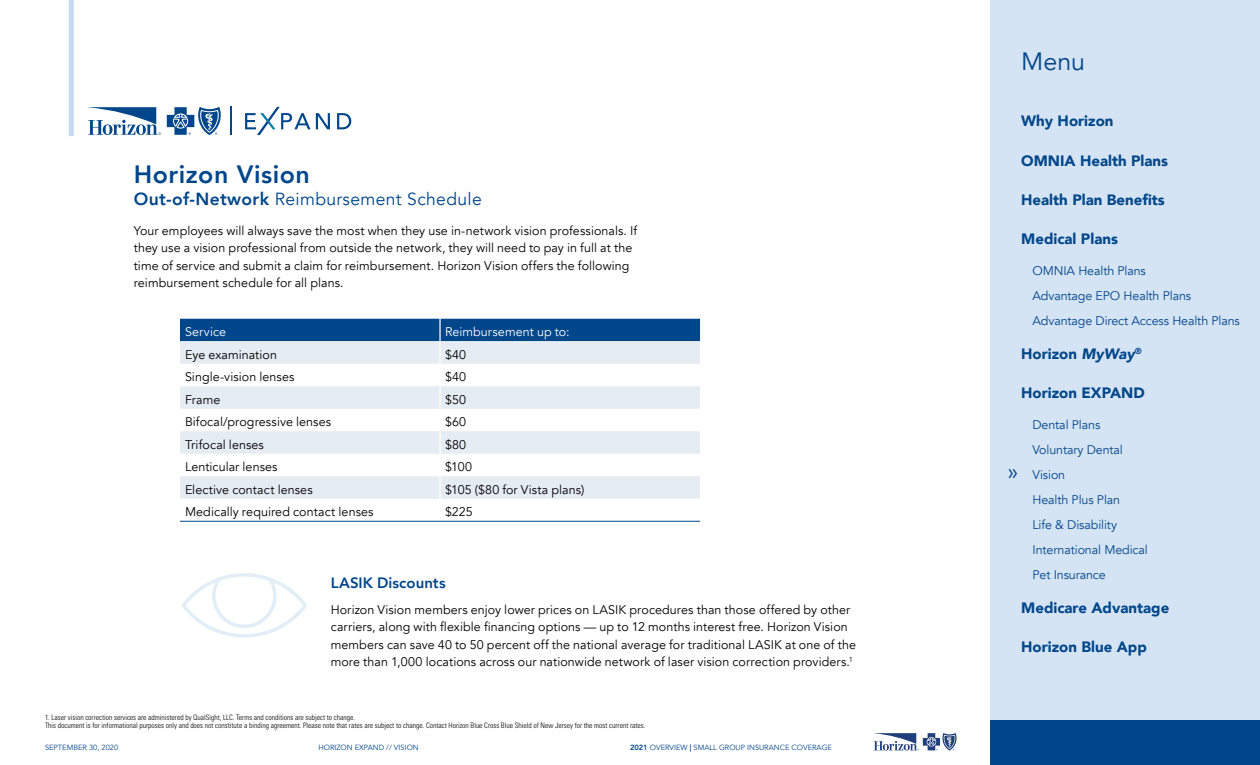
<style>
.page{position:relative;width:1260px;height:765px;background:#fff}
.page>*{position:absolute;margin:0;border:0;box-sizing:border-box;transform-origin:0 0}
.H2_Product_Page_Titl{font:800 25px "Avenir";letter-spacing:.02em;color:#00468b}
.t1{font:25px "Avenir";color:#00468b}
.t2{font:22.5px "Avenir";color:#00468b}
.H2_Product_Page_Titl-2{font:17.5px "Avenir";letter-spacing:.02em;color:#00468b}
.t3{font:900 15px "Avenir";color:#00468b}
.P_Basic_Paragraph_te{font:800 15px "Avenir";letter-spacing:.005em;color:#00468b}
.P_Basic_Paragraph_te-2{font:12.5px/17.5px "Avenir";letter-spacing:.005em;color:#000}
.t4{font:12.5px/25px "Avenir";letter-spacing:-.01em;color:#00468b}
.P_Basic_Paragraph_te-3{font:12.5px "Avenir";letter-spacing:.005em;color:#fff}
.Footnotes{font:300 condensed 7.5px "Univers";color:#000}
.t5{font:7.5px "Avenir";color:#00468b}
.s1{font-weight:800}
.s2{font-style:italic}
</style>
<div class="page">
<div style="left:990px;top:0;width:270px;height:765px;background:#d5e4f4"></div>
<div style="left:990px;top:720px;width:270px;height:45px;background:#00468b"></div>
<svg style="left:874px;top:733px;width:83px;height:18px"></svg>
<div style="left:180px;top:319px;width:520px;height:22px;background:#00468b"></div>
<svg style="left:180px;top:341px;width:520px;height:158px;fill:#e6ecf4"></svg>
<hr style="left:439px;top:319px;width:2px;height:22px;background:#fff">
<hr style="left:439px;top:341px;width:2px;height:23px;background:#fff">
<hr style="left:439px;top:364px;width:2px;height:22px;background:#fff">
<hr style="left:439px;top:386px;width:2px;height:23px;background:#fff">
<hr style="left:439px;top:409px;width:2px;height:22px;background:#fff">
<hr style="left:439px;top:431px;width:2px;height:23px;background:#fff">
<hr style="left:439px;top:454px;width:2px;height:22px;background:#fff">
<hr style="left:439px;top:476px;width:2px;height:23px;background:#fff">
<hr style="left:180px;top:521px;width:260px;height:1px;background:#00468b">
<hr style="left:440px;top:521px;width:260px;height:1px;background:#00468b">
<svg style="left:182px;top:573px;width:125px;height:65px"></svg>
<div style="left:69px;top:0;width:5px;height:136px;background:#c4daf0"></div>
<svg style="left:88px;top:107px;width:73px;height:28px"></svg>
<svg style="left:167px;top:107px;width:54px;height:28px"></svg>
<hr style="left:230px;top:107px;width:2px;height:28px;background:#00468b">
<svg style="left:337px;top:113px;width:14px;height:16px"></svg>
<svg style="left:245px;top:107px;width:85px;height:28px"></svg>
<h2 class="H2_Product_Page_Titl" style="left:134px;top:154px;width:178px">Horizon Vision</h2>
<h2 class="H2_Product_Page_Titl-2" style="left:134px;top:189px;width:350px"><span class="s1">Out-of-Network</span> Reimbursement Schedule</h2>
<p class="P_Basic_Paragraph_te-2" style="left:134px;top:222px;width:505px">Your employees will always save the most when they use in-network vision professionals. If they use a vision professional from outside the network, they will need to pay in full at the time of service and submit a claim for reimbursement. Horizon Vision offers the following reimbursement schedule for all plans.</p>
<p class="P_Basic_Paragraph_te-3" style="left:185px;top:325px;width:43px">Service</p>
<p class="P_Basic_Paragraph_te-3" style="left:445px;top:325px;width:126px">Reimbursement up to:</p>
<p class="P_Basic_Paragraph_te-2" style="left:185px;top:346px;width:94px">Eye examination</p>
<p class="P_Basic_Paragraph_te-2" style="left:445px;top:346px;width:23px">$40</p>
<p class="P_Basic_Paragraph_te-2" style="left:185px;top:368px;width:111px">Single-vision lenses</p>
<p class="P_Basic_Paragraph_te-2" style="left:445px;top:368px;width:23px">$40</p>
<p class="P_Basic_Paragraph_te-2" style="left:185px;top:391px;width:37px">Frame</p>
<p class="P_Basic_Paragraph_te-2" style="left:445px;top:391px;width:22px">$50</p>
<p class="P_Basic_Paragraph_te-2" style="left:185px;top:413px;width:148px">Bifocal/progressive lenses</p>
<p class="P_Basic_Paragraph_te-2" style="left:445px;top:413px;width:23px">$60</p>
<p class="P_Basic_Paragraph_te-2" style="left:185px;top:436px;width:80px">Trifocal lenses</p>
<p class="P_Basic_Paragraph_te-2" style="left:445px;top:436px;width:23px">$80</p>
<p class="P_Basic_Paragraph_te-2" style="left:185px;top:458px;width:94px">Lenticular lenses</p>
<p class="P_Basic_Paragraph_te-2" style="left:445px;top:458px;width:29px">$100</p>
<p class="P_Basic_Paragraph_te-2" style="left:185px;top:481px;width:129px">Elective contact lenses</p>
<p class="P_Basic_Paragraph_te-2" style="left:445px;top:481px;width:141px">$105 ($80 for Vista plans)</p>
<p class="P_Basic_Paragraph_te-2" style="left:185px;top:503px;width:190px">Medically required contact lenses</p>
<p class="P_Basic_Paragraph_te-2" style="left:445px;top:503px;width:29px">$225</p>
<p class="P_Basic_Paragraph_te" style="left:331px;top:571px;width:117px">LASIK Discounts</p>
<p class="P_Basic_Paragraph_te-2" style="left:331px;top:601px;width:527px">Horizon Vision members enjoy lower prices on LASIK procedures than those offered by other carriers, along with flexible financing options — up to 12 months interest free. Horizon Vision members can save 40 to 50 percent off the national average for traditional LASIK at one of the more than 1,000 locations across our nationwide network of laser vision correction providers.<sup>1</sup></p>
<p class="Footnotes" style="left:45px;top:713px;width:312px">1. Laser vision correction services are administered by QualSight, LLC. Terms and conditions are subject to change.</p>
<p class="Footnotes" style="left:45px;top:721px;width:602px">This document is for informational purposes only and does not constitute a binding agreement. Please note that rates are subject to change. Contact Horizon Blue Cross Blue Shield of New Jersey for the most current rates.</p>
<p class="t5" style="left:45px;top:743px;width:75px">Septem ber 30, 2020</p>
<p class="t5" style="left:318px;top:743px;width:85px">Ho rizon EXPAND // Vision</p>
<p class="t5" style="left:630px;top:743px;width:204px"><span class="s1">2021</span> OVERVIEW <span class="s1">|</span> SMALL GROUP INSURANCE COVERAGE</p>
<h1 class="t1" style="left:1021px;top:47px;width:65px">Menu</h1>
<p class="t3" style="left:1021px;top:108px;width:94px">Why Horizon</p>
<p class="t3" style="left:1021px;top:148px;width:148px">OMNIA Health Plans</p>
<p class="t3" style="left:1021px;top:187px;width:145px">Health Plan Benefits</p>
<p class="t3" style="left:1021px;top:226px;width:98px">Medical Plans</p>
<p class="t4" style="left:1033px;top:258px;width:209px">OMNIA Health Plans<br>Advantage EPO Health Plans<br>Advantage Direct Access Health Plans</p>
<p class="t3" style="left:1021px;top:341px;width:122px">Horizon <span class="s2">MyWay</span><sup>®</sup></p>
<p class="t3" style="left:1021px;top:380px;width:125px">Horizon EXPAND</p>
<p class="t4" style="left:1033px;top:412px;width:117px">Dental Plans<br>Voluntary Dental<br>Vision<br>Health Plus Plan<br>Life &amp; Disability<br>International Medical<br>Pet Insurance</p>
<p class="t3" style="left:1021px;top:594px;width:150px">Medicare Advantage</p>
<p class="t3" style="left:1021px;top:634px;width:127px">Horizon Blue App</p>
<h2 class="t2" style="left:1008px;top:457px;width:12px">»</h2>
</div>
